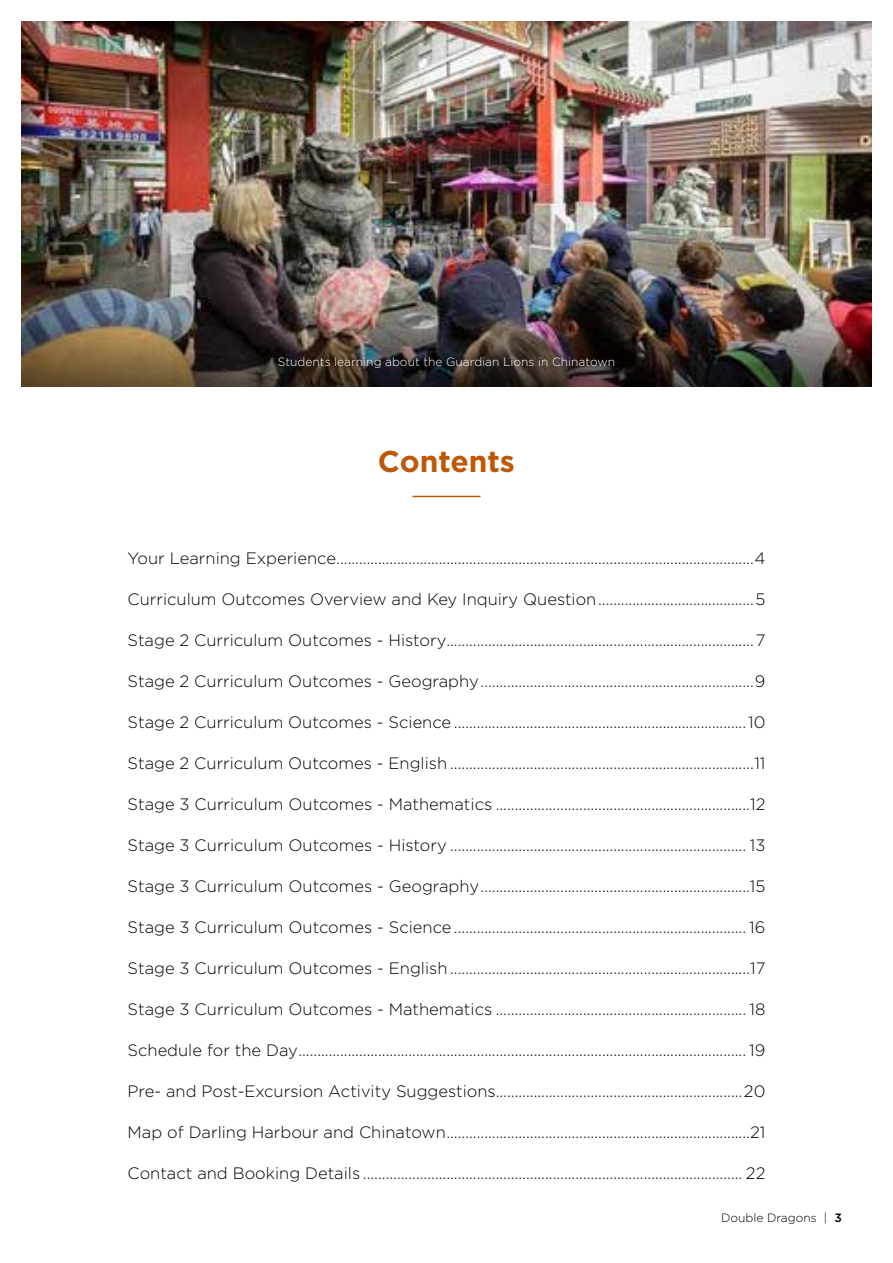
<style>
.page{position:relative;width:893px;height:1263px;background:#fff}
.page>*{position:absolute;margin:0;border:0;box-sizing:border-box;transform-origin:0 0}
.t1{font:700 30px "Gotham";color:#be5806}
.t2{font:300 16.5px "Gotham";color:#000}
.t3{font:300 12px "Gotham";color:#fff}
.t4{font:300 12px "Gotham";color:#000}
.s1{font-weight:500}
</style>
<div class="page">
<img style="left:21px;top:21px;width:851px;height:298px">
<hr style="left:412px;top:496px;width:68px;height:1px;background:#be5806">
<img style="left:21px;top:319px;width:851px;height:68px">
<p class="t3" style="left:278px;top:354px;width:339px">Students learning about the Guardian Lions in Chinatown</p>
<h1 class="t1" style="left:378px;top:441px;width:139px">Contents</h1>
<p class="t2" style="left:128px;top:548px;width:639px">Your Learning Experience..............................................................................................................4</p>
<p class="t2" style="left:128px;top:589px;width:639px">Curriculum Outcomes Overview and Key Inquiry Question.........................................5</p>
<p class="t2" style="left:128px;top:630px;width:639px">Stage 2 Curriculum Outcomes - History.................................................................................7</p>
<p class="t2" style="left:128px;top:671px;width:639px">Stage 2 Curriculum Outcomes - Geography........................................................................9</p>
<p class="t2" style="left:128px;top:712px;width:639px">Stage 2 Curriculum Outcomes - Science .............................................................................10</p>
<p class="t2" style="left:128px;top:753px;width:639px">Stage 2 Curriculum Outcomes - English ................................................................................11</p>
<p class="t2" style="left:128px;top:794px;width:639px">Stage 3 Curriculum Outcomes - Mathematics ...................................................................12</p>
<p class="t2" style="left:128px;top:835px;width:639px">Stage 3 Curriculum Outcomes - History .............................................................................. 13</p>
<p class="t2" style="left:128px;top:876px;width:639px">Stage 3 Curriculum Outcomes - Geography.......................................................................15</p>
<p class="t2" style="left:128px;top:917px;width:639px">Stage 3 Curriculum Outcomes - Science ............................................................................. 16</p>
<p class="t2" style="left:128px;top:958px;width:639px">Stage 3 Curriculum Outcomes - English ...............................................................................17</p>
<p class="t2" style="left:128px;top:999px;width:639px">Stage 3 Curriculum Outcomes - Mathematics .................................................................. 18</p>
<p class="t2" style="left:128px;top:1040px;width:639px">Schedule for the Day...................................................................................................................... 19</p>
<p class="t2" style="left:128px;top:1081px;width:639px">Pre- and Post-Excursion Activity Suggestions.................................................................20</p>
<p class="t2" style="left:128px;top:1122px;width:639px">Map of Darling Harbour and Chinatown................................................................................21</p>
<p class="t2" style="left:128px;top:1163px;width:639px">Contact and Booking Details .................................................................................................... 22</p>
<p class="t4" style="left:721px;top:1210px;width:122px">Double Dragons | <span class="s1">3</span></p>
</div>
